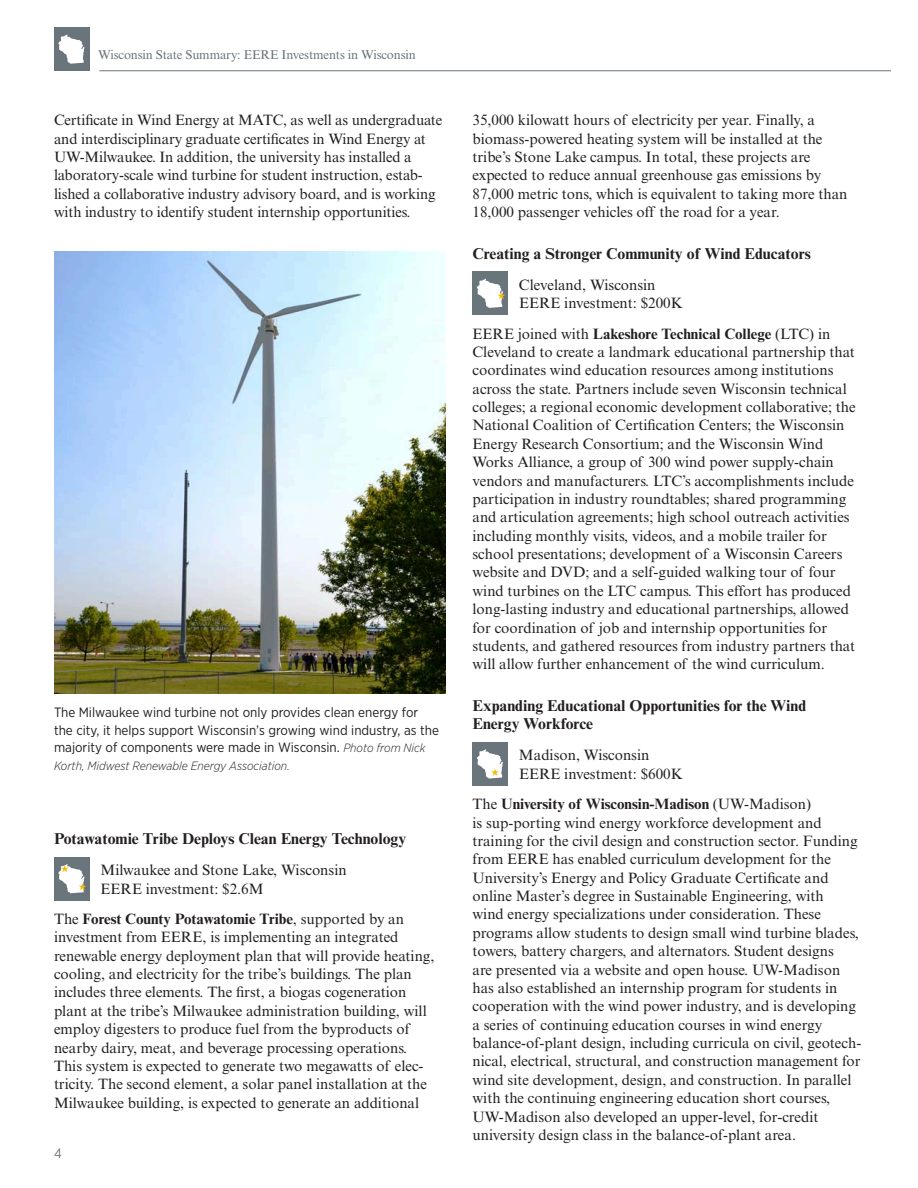
<style>
.page{position:relative;width:918px;height:1188px;background:#fff}
.page>*{position:absolute;margin:0;border:0;box-sizing:border-box;transform-origin:0 0}
.t1{font:700 15.75px/18.5px "Times New Roman MT Std";color:#231f20}
.t2{font:15px/18.5px "Times New Roman MT Std";color:#231f20}
.t3{font:13.5px/17.7px "Gotham Narrow";color:#231f20}
.t4{font:13.5px "Gotham Narrow";color:#6a747b}
.t5{font:12.75px "Times New Roman MT Std";letter-spacing:-.01em;color:#6a747b}
.t6{font:italic 300 12px "Gotham Narrow";color:#231f20}
.s1{font-weight:300;font-style:italic;font-size:12px}
.s2{font-weight:700}
</style>
<div class="page">
<hr style="left:99px;top:70px;width:792px;height:1px;background:#6a747b">
<div style="left:54px;top:27px;width:35px;height:44px;background:#6a747b"></div>
<svg style="left:58px;top:34px;width:27px;height:30px"></svg>
<img style="left:54px;top:252px;width:392px;height:441px">
<div style="left:54px;top:857px;width:35px;height:43px;background:#6a747b"></div>
<svg style="left:58px;top:864px;width:28px;height:29px"></svg>
<div style="left:472px;top:271px;width:36px;height:44px;background:#6a747b"></div>
<svg style="left:477px;top:279px;width:28px;height:29px"></svg>
<div style="left:472px;top:742px;width:36px;height:44px;background:#6a747b"></div>
<svg style="left:477px;top:749px;width:26px;height:30px"></svg>
<p class="t5" style="left:98px;top:47px;width:319px">Wisconsin State Summary: EERE Investments in Wisconsin</p>
<p class="t2" style="left:54px;top:111px;width:390px">Certificate in Wind Energy at MATC, as well as undergraduate and interdisciplinary graduate certificates in Wind Energy at UW-Milwaukee. In addition, the university has installed a laboratory-scale wind turbine for student instruction, estab&shy;lished a collaborative industry advisory board, and is working with industry to identify student internship opportunities.</p>
<p class="t3" style="left:54px;top:703px;width:387px">The Milwaukee wind turbine not only provides clean energy for the city, it helps support Wisconsin’s growing wind industry, as the majority of components were made in Wisconsin. <span class="s1">Photo from Nick</span></p>
<p class="t6" style="left:54px;top:758px;width:237px">Korth, Midwest Renewable Energy Association.</p>
<p class="t1" style="left:54px;top:829px;width:354px">Potawatomie Tribe Deploys Clean Energy Technology</p>
<p class="t2" style="left:100px;top:861px;width:248px">Milwaukee and Stone Lake, Wisconsin<br>EERE investment: $2.6M</p>
<p class="t2" style="left:54px;top:910px;width:382px">The <span class="s2">Forest County Potawatomie Tribe</span>, supported by an investment from EERE, is implementing an integrated renewable energy deployment plan that will provide heating, cooling, and electricity for the tribe’s buildings. The plan includes three elements. The first, a biogas cogeneration plant at the tribe’s Milwaukee administration building, will employ digesters to produce fuel from the byproducts of nearby dairy, meat, and beverage processing operations.<br>This system is expected to generate two megawatts of elec&shy;tricity. The second element, a solar panel installation at the Milwaukee building, is expected to generate an additional</p>
<p class="t4" style="left:54px;top:1145px;width:9px">4</p>
<p class="t2" style="left:472px;top:111px;width:377px">35,000 kilowatt hours of electricity per year. Finally, a biomass-powered heating system will be installed at the tribe’s Stone Lake campus. In total, these projects are expected to reduce annual greenhouse gas emissions by 87,000 metric tons, which is equivalent to taking more than 18,000 passenger vehicles off the road for a year.</p>
<p class="t1" style="left:472px;top:244px;width:340px">Creating a Stronger Community of Wind Educators</p>
<p class="t2" style="left:519px;top:275px;width:166px">Cleveland, Wisconsin<br>EERE investment: $200K</p>
<p class="t2" style="left:472px;top:324px;width:385px">EERE joined with <span class="s2">Lakeshore Technical College</span> (LTC) in Cleveland to create a landmark educational partnership that coordinates wind education resources among institutions across the state. Partners include seven Wisconsin technical colleges; a regional economic development collaborative; the National Coalition of Certification Centers; the Wisconsin Energy Research Consortium; and the Wisconsin Wind Works Alliance, a group of 300 wind power supply-chain vendors and manufacturers. LTC’s accomplishments include participation in industry roundtables; shared programming and articulation agreements; high school outreach activities including monthly visits, videos, and a mobile trailer for school presentations; development of a Wisconsin Careers website and DVD; and a self-guided walking tour of four wind turbines on the LTC campus. This effort has produced long-lasting industry and educational partnerships, allowed for coordination of job and internship opportunities for students, and gathered resources from industry partners that will allow further enhancement of the wind curriculum.</p>
<p class="t1" style="left:472px;top:696px;width:335px">Expanding Educational Opportunities for the Wind<br>Energy Workforce</p>
<p class="t2" style="left:519px;top:746px;width:166px">Madison, Wisconsin<br>EERE investment: $600K</p>
<p class="t2" style="left:472px;top:795px;width:390px">The <span class="s2">University of Wisconsin-Madison</span> (UW-Madison)<br>is sup-porting wind energy workforce development and training for the civil design and construction sector. Funding from EERE has enabled curriculum development for the University’s Energy and Policy Graduate Certificate and online Master’s degree in Sustainable Engineering, with<br>wind energy specializations under consideration. These programs allow students to design small wind turbine blades, towers, battery chargers, and alternators. Student designs<br>are presented via a website and open house. UW-Madison has also established an internship program for students in cooperation with the wind power industry, and is developing a series of continuing education courses in wind energy balance-of-plant design, including curricula on civil, geotech&shy;nical, electrical, structural, and construction management for wind site development, design, and construction. In parallel with the continuing engineering education short courses, UW-Madison also developed an upper-level, for-credit university design class in the balance-of-plant area.</p>
</div>
